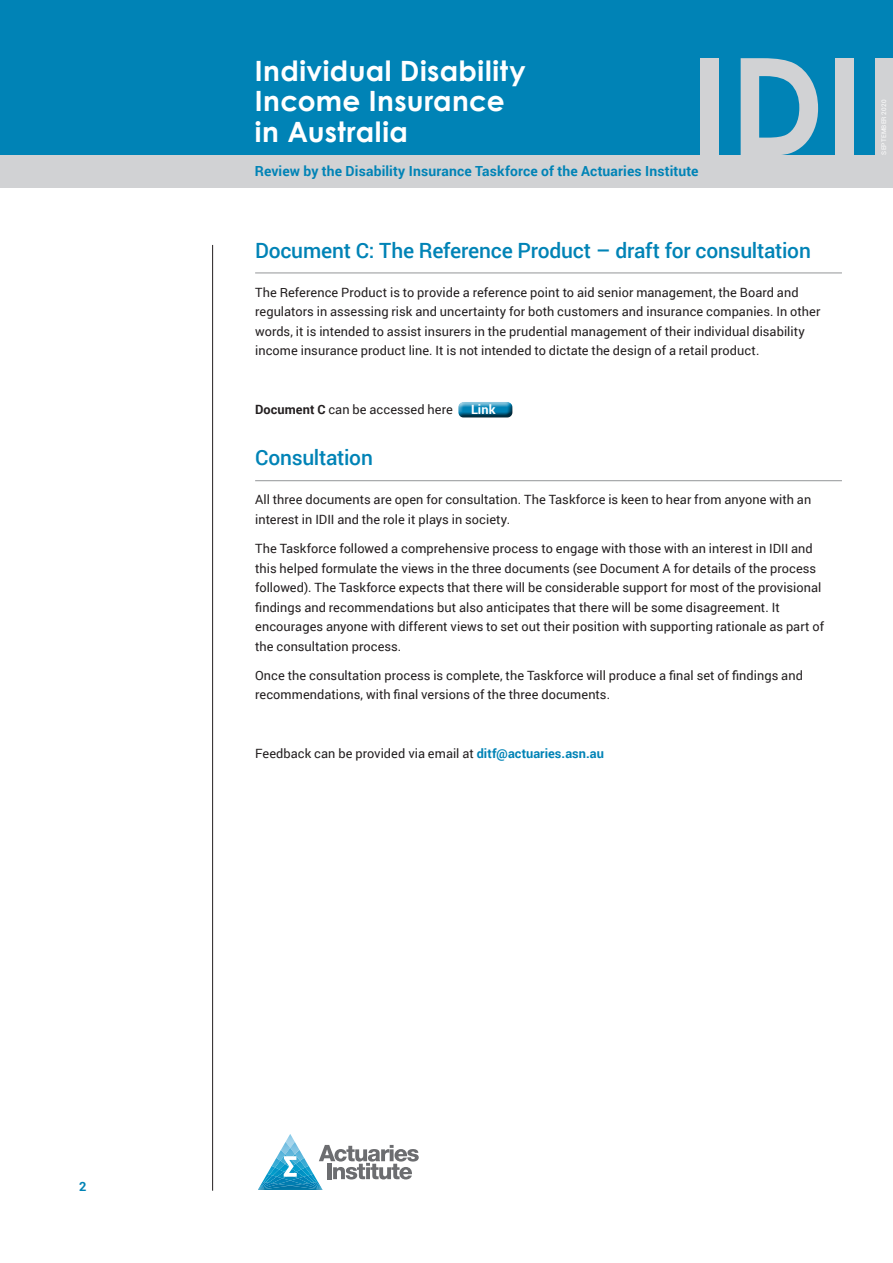
<style>
.page{position:relative;width:893px;height:1263px;background:#fff}
.page>*{position:absolute;margin:0;border:0;box-sizing:border-box;transform-origin:0 0}
.t1{font:700 135.9px "Century Gothic";color:#d1d2d4}
.t2{font:700 28.05px/30.6px "Century Gothic";letter-spacing:.015em;color:#fff}
.Head2__Rule{font:500 21px "Roboto";letter-spacing:-.01em;color:#0083b6}
.Margin_Quote_copy{font:700 13.95px "Roboto";letter-spacing:.01em;color:#0083b6}
.Body{font:12.75px/19.5px "Roboto";letter-spacing:.005em;color:#231f20}
.Body-2{font:700 12.75px "Roboto";color:#fff}
.t3{font:700 12.75px "Roboto";color:#0083b6}
.Margin_Quote_copy-2{font:6.45px "Roboto";letter-spacing:.03em;color:#fff}
.s1{font-weight:700}
.s2{font-weight:700;color:#0083b6}
</style>
<div class="page">
<hr style="left:212px;top:245px;width:1px;height:946px;background:#231f20">
<div style="left:456px;top:402px;width:57px;height:16px;background:#231f20;opacity:.75"></div>
<div style="left:0;top:69px;width:893px;height:119px;background:#d1d2d4"></div>
<hr style="left:255px;top:273px;width:587px;height:1px;background:#939598">
<hr style="left:255px;top:480px;width:587px;height:1px;background:#939598">
<div style="left:0;top:0;width:893px;height:154px;background:#0083b6"></div>
<svg style="left:258px;top:1134px;width:161px;height:56px"></svg>
<p class="t3" style="left:79px;top:1178px;width:9px">2</p>
<p class="t2" style="left:255px;top:54px;width:272px">Individual Disability<br>Income Insurance in Australia</p>
<p class="t1" style="left:691px;top:21px;width:214px">IDII</p>
<p class="Margin_Quote_copy-2" style="left:879px;top:155px;width:56px;rotate:-90deg">SEPTEMBER 2020</p>
<p class="Margin_Quote_copy" style="left:255px;top:161px;width:445px">Review by the Disability Insurance Taskforce of the Actuaries Institute</p>
<p class="Head2__Rule" style="left:255px;top:235px;width:557px">Document C: The Reference Product – draft for consultation</p>
<p class="Body" style="left:255px;top:282px;width:567px">The Reference Product is to provide a reference point to aid senior management, the Board and regulators in assessing risk and uncertainty for both customers and insurance companies. In other words, it is intended to assist insurers in the prudential management of their individual disability income insurance product line. It is not intended to dictate the design of a retail product.</p>
<p class="Body" style="left:255px;top:399px;width:199px"><span class="s1">Document C</span> can be accessed here</p>
<p class="Body-2" style="left:471px;top:400px;width:26px">Link</p>
<p class="Head2__Rule" style="left:255px;top:443px;width:119px">Consultation</p>
<p class="Body" style="left:255px;top:490px;width:558px">All three documents are open for consultation. The Taskforce is keen to hear from anyone with an interest in IDII and the role it plays in society.</p>
<p class="Body" style="left:255px;top:538px;width:570px">The Taskforce followed a comprehensive process to engage with those with an interest in IDII and this helped formulate the views in the three documents (see Document A for details of the process followed). The Taskforce expects that there will be considerable support for most of the provisional findings and recommendations but also anticipates that there will be some disagreement. It encourages anyone with different views to set out their position with supporting rationale as part of the consultation process.</p>
<p class="Body" style="left:255px;top:665px;width:549px">Once the consultation process is complete, the Taskforce will produce a final set of findings and recommendations, with final versions of the three documents.</p>
<p class="Body" style="left:255px;top:743px;width:350px">Feedback can be provided via email at <span class="s2">ditf@actuaries.asn.au</span></p>
</div>
